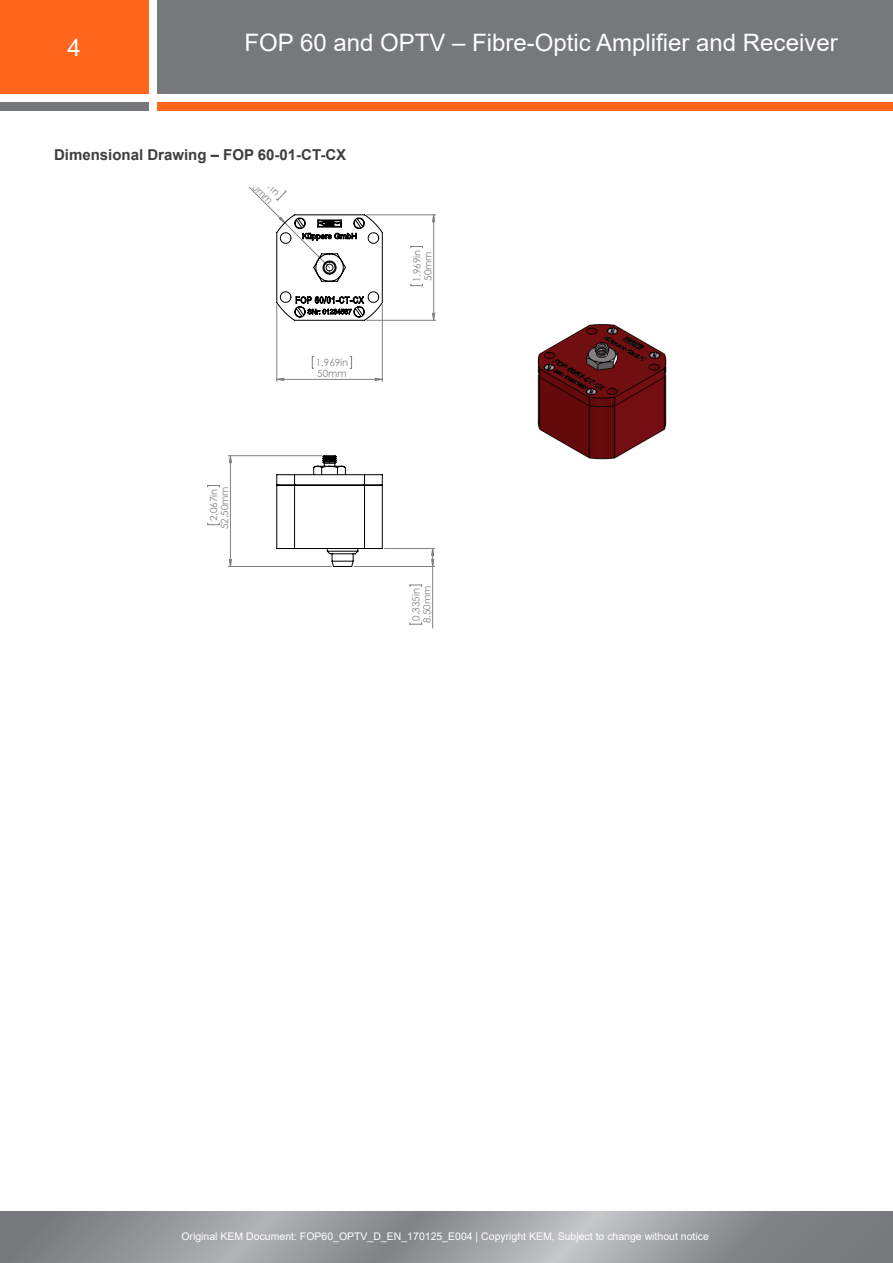
<style>
.page{position:relative;width:893px;height:1263px;background:#fff}
.page>*{position:absolute;margin:0;border:0;box-sizing:border-box;transform-origin:0 0}
.t1{font:24px "Arial";color:#fff}
.KEM_H1_text_grey{font:700 15px "Arial";color:#3e3e3f}
.t2{font:10.5px "Arial";color:#fff}
.t3{font:9.9px/11.1px "Century Gothic";color:#808080}
</style>
<div class="page">
<div style="left:0;top:0;width:149px;height:94px;background:#ff661c"></div>
<div style="left:157px;top:0;width:736px;height:94px;background:#76787b"></div>
<div style="left:0;top:102px;width:149px;height:9px;background:#76787b"></div>
<div style="left:157px;top:102px;width:736px;height:9px;background:#ff661c"></div>
<svg style="left:0;top:1212px;width:893px;height:51px;background:#95969a"></svg>
<img style="left:537px;top:324px;width:130px;height:136px">
<svg style="left:207px;top:523px;width:13px;height:2px"></svg>
<svg style="left:207px;top:485px;width:13px;height:2px"></svg>
<hr style="left:228px;top:566px;width:103px;height:1px;background:#808080">
<hr style="left:228px;top:455px;width:94px;height:1px;background:#808080">
<svg style="left:410px;top:623px;width:12px;height:2px"></svg>
<svg style="left:410px;top:585px;width:12px;height:1px"></svg>
<hr style="left:354px;top:566px;width:81px;height:1px;background:#808080">
<hr style="left:432px;top:566px;width:1px;height:62px;background:#808080">
<hr style="left:367px;top:320px;width:69px;height:1px;background:#808080">
<hr style="left:367px;top:215px;width:69px;height:1px;background:#808080">
<svg style="left:229px;top:215px;width:206px;height:351px"></svg>
<svg style="left:276px;top:455px;width:107px;height:112px"></svg>
<svg style="left:241px;top:187px;width:142px;height:134px"></svg>
<h1 class="t1" style="left:67px;top:31px;width:15px">4</h1>
<h1 class="t1" style="left:245px;top:27px;width:595px">FOP 60 and OPTV – Fibre-Optic Amplifier and Receiver</h1>
<p class="KEM_H1_text_grey" style="left:54px;top:144px;width:294px">Dimensional Drawing – FOP 60-01-CT-CX</p>
<p class="t3" style="left:250px;top:173px;width:37px;rotate:45deg">R30mm</p>
<p class="t3" style="left:208px;top:529px;width:44px;text-align:center;rotate:-90deg">2.067in<br>52.50mm</p>
<p class="t3" style="left:316px;top:357px;width:34px">1.969in<br>50mm</p>
<p class="t3" style="left:411px;top:282px;width:34px;rotate:-90deg">1.969in<br>50mm</p>
<p class="t3" style="left:410px;top:623px;width:39px;rotate:-90deg">0.335in<br>8.50mm</p>
<p class="t2" style="left:181px;top:1229px;width:529px">Original KEM Document: FOP60_OPTV_D_EN_170125_E004 | Copyright KEM, Subject to change without notice</p>
</div>
